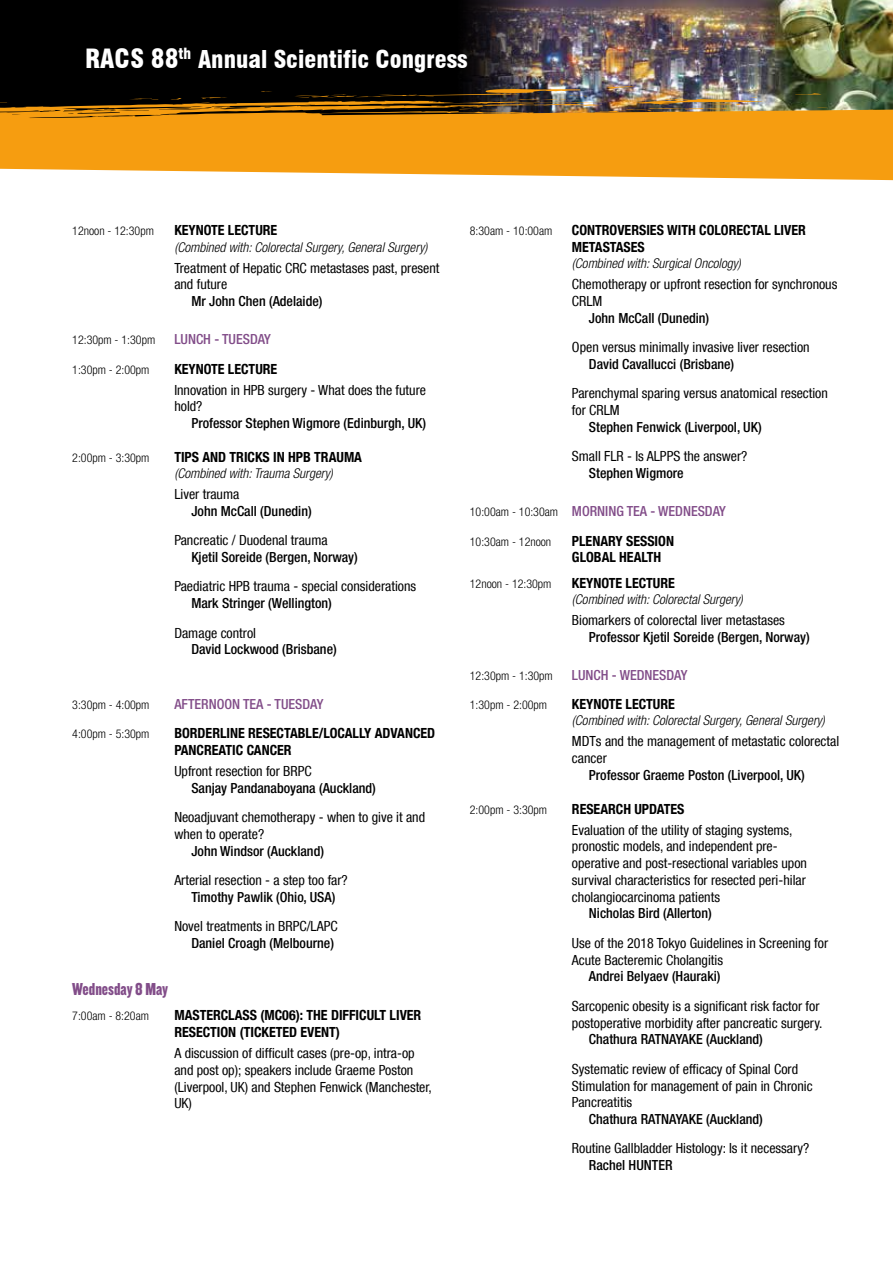
<style>
.page{position:relative;width:893px;height:1263px;background:#fff}
.page>*{position:absolute;margin:0;border:0;box-sizing:border-box;transform-origin:0 0}
.t1{font:900 condensed 24px "Swiss 721 BT";color:#fff}
.t2{font:18px "Knockout HTF69 Full Liteweight";color:#824d89}
.t3{font:condensed 13.95px/16.8px "Helvetica Neue LT Com";color:#000}
.t4{font:500 condensed 13.95px "Helvetica Neue LT Com";color:#000}
.t5{font:700 condensed 13.95px/16.8px "Helvetica Neue LT Com";color:#000}
.t6{font:500 condensed 13.95px "Helvetica Neue LT Com";color:#824d89}
.t7{font:italic 300 condensed 13.5px "Helvetica Neue LT Com";color:#000}
.t8{font:300 condensed 12px "Helvetica Neue LT Com";color:#000}
.s1{font-size:25.95px}
.s2{font-weight:300;font-size:12px;color:#000}
</style>
<div class="page">
<div style="left:0;top:0;width:893px;height:154px;background:#000"></div>
<img style="left:462px;top:0;width:431px;height:86px">
<svg style="left:0;top:86px;width:893px;height:94px;fill:#f69d10"></svg>
<h1 class="t1" style="left:85px;top:45px;width:384px"><span class="s1">RACS 88</span><sup>th</sup> Annual Scientific Congress</h1>
<p class="t8" style="left:72px;top:224px;width:83px">12noon - 12:30pm</p>
<p class="t5" style="left:174px;top:222px;width:104px">KEYNOTE LECTURE</p>
<p class="t7" style="left:174px;top:239px;width:255px">(Combined with: Colorectal Surgery, General Surgery)</p>
<p class="t3" style="left:174px;top:259px;width:267px">Treatment of Hepatic CRC metastases past, present and future</p>
<p class="t4" style="left:191px;top:293px;width:133px">Mr John Chen (Adelaide)</p>
<p class="t8" style="left:72px;top:333px;width:84px">12:30pm - 1:30pm</p>
<p class="t6" style="left:174px;top:331px;width:98px">LUNCH - TUESDAY</p>
<p class="t8" style="left:72px;top:362px;width:79px">1:30pm - 2:00pm</p>
<p class="t5" style="left:174px;top:360px;width:104px">KEYNOTE LECTURE</p>
<p class="t3" style="left:174px;top:381px;width:253px">Innovation in HPB surgery - What does the future hold?</p>
<p class="t4" style="left:191px;top:415px;width:236px">Professor Stephen Wigmore (Edinburgh, UK)</p>
<p class="t8" style="left:72px;top:451px;width:79px">2:00pm - 3:30pm</p>
<p class="t5" style="left:174px;top:448px;width:189px">TIPS AND TRICKS IN HPB TRAUMA</p>
<p class="t7" style="left:174px;top:465px;width:160px">(Combined with: Trauma Surgery)</p>
<p class="t3" style="left:174px;top:485px;width:67px">Liver trauma</p>
<p class="t4" style="left:191px;top:502px;width:122px">John McCall (Dunedin)</p>
<p class="t3" style="left:174px;top:532px;width:155px">Pancreatic / Duodenal trauma</p>
<p class="t4" style="left:191px;top:549px;width:168px">Kjetil Soreide (Bergen, Norway)</p>
<p class="t3" style="left:174px;top:578px;width:243px">Paediatric HPB trauma - special considerations</p>
<p class="t4" style="left:191px;top:595px;width:142px">Mark Stringer (Wellington)</p>
<p class="t3" style="left:174px;top:624px;width:83px">Damage control</p>
<p class="t4" style="left:191px;top:641px;width:147px">David Lockwood (Brisbane)</p>
<p class="t8" style="left:72px;top:697px;width:79px">3:30pm - 4:00pm</p>
<p class="t6" style="left:174px;top:695px;width:151px">AFTERNOON TEA - TUESDAY</p>
<p class="t8" style="left:72px;top:727px;width:79px">4:00pm - 5:30pm</p>
<p class="t5" style="left:174px;top:725px;width:262px">BORDERLINE RESECTABLE/LOCALLY ADVANCED<br>PANCREATIC CANCER</p>
<p class="t3" style="left:174px;top:762px;width:139px">Upfront resection for BRPC</p>
<p class="t4" style="left:191px;top:779px;width:186px">Sanjay Pandanaboyana (Auckland)</p>
<p class="t3" style="left:174px;top:809px;width:252px">Neoadjuvant chemotherapy - when to give it and when to operate?</p>
<p class="t4" style="left:191px;top:842px;width:134px">John Windsor (Auckland)</p>
<p class="t3" style="left:174px;top:871px;width:175px">Arterial resection - a step too far?</p>
<p class="t4" style="left:191px;top:888px;width:146px">Timothy Pawlik (Ohio, USA)</p>
<p class="t3" style="left:174px;top:918px;width:165px">Novel treatments in BRPC/LAPC</p>
<p class="t4" style="left:191px;top:935px;width:144px">Daniel Croagh (Melbourne)</p>
<p class="t2" style="left:72px;top:980px;width:97px">Wednesday 8 May</p>
<p class="t8" style="left:72px;top:1009px;width:78px">7:00am - 8:20am</p>
<p class="t5" style="left:174px;top:1007px;width:249px">MASTERCLASS (MC06): THE DIFFICULT LIVER<br>RESECTION (TICKETED EVENT)</p>
<p class="t3" style="left:174px;top:1045px;width:259px">A discussion of difficult cases (pre-op, intra-op and post op); speakers include Graeme Poston (Liverpool, UK) and Stephen Fenwick (Manchester, UK)</p>
<p class="t8" style="left:470px;top:224px;width:84px">8:30am - 10:00am</p>
<p class="t5" style="left:572px;top:222px;width:235px">CONTROVERSIES WITH COLORECTAL LIVER<br>METASTASES</p>
<p class="t7" style="left:572px;top:256px;width:170px">(Combined with: Surgical Oncology)</p>
<p class="t3" style="left:572px;top:276px;width:267px">Chemotherapy or upfront resection for synchronous<br>CRLM</p>
<p class="t4" style="left:589px;top:309px;width:122px">John McCall (Dunedin)</p>
<p class="t3" style="left:572px;top:339px;width:239px">Open versus minimally invasive liver resection</p>
<p class="t4" style="left:589px;top:356px;width:147px">David Cavallucci (Brisbane)</p>
<p class="t3" style="left:572px;top:385px;width:257px">Parenchymal sparing versus anatomical resection for CRLM</p>
<p class="t4" style="left:589px;top:419px;width:174px">Stephen Fenwick (Liverpool, UK)</p>
<p class="t3" style="left:572px;top:448px;width:177px">Small FLR - Is ALPPS the answer?</p>
<p class="t4" style="left:589px;top:465px;width:96px">Stephen Wigmore</p>
<p class="t6" style="left:470px;top:503px;width:258px"><span class="s2">10:00am - 10:30am</span> MORNING TEA - WEDNESDAY</p>
<p class="t8" style="left:470px;top:535px;width:83px">10:30am - 12noon</p>
<p class="t5" style="left:572px;top:532px;width:104px">PLENARY SESSION<br>GLOBAL HEALTH</p>
<p class="t8" style="left:470px;top:577px;width:83px">12noon - 12:30pm</p>
<p class="t5" style="left:572px;top:574px;width:104px">KEYNOTE LECTURE</p>
<p class="t7" style="left:572px;top:591px;width:172px">(Combined with: Colorectal Surgery)</p>
<p class="t3" style="left:572px;top:611px;width:214px">Biomarkers of colorectal liver metastases</p>
<p class="t4" style="left:589px;top:628px;width:222px">Professor Kjetil Soreide (Bergen, Norway)</p>
<p class="t8" style="left:470px;top:668px;width:84px">12:30pm - 1:30pm</p>
<p class="t6" style="left:572px;top:666px;width:117px">LUNCH - WEDNESDAY</p>
<p class="t8" style="left:470px;top:698px;width:79px">1:30pm - 2:00pm</p>
<p class="t5" style="left:572px;top:696px;width:104px">KEYNOTE LECTURE</p>
<p class="t7" style="left:572px;top:713px;width:255px">(Combined with: Colorectal Surgery, General Surgery)</p>
<p class="t3" style="left:572px;top:733px;width:269px">MDTs and the management of metastatic colorectal cancer</p>
<p class="t4" style="left:589px;top:767px;width:217px">Professor Graeme Poston (Liverpool, UK)</p>
<p class="t8" style="left:470px;top:802px;width:79px">2:00pm - 3:30pm</p>
<p class="t5" style="left:572px;top:800px;width:114px">RESEARCH UPDATES</p>
<p class="t3" style="left:572px;top:821px;width:237px">Evaluation of the utility of staging systems, pronostic models, and independent pre&shy;operative and post-resectional variables upon survival characteristics for resected peri-hilar cholangiocarcinoma patients</p>
<p class="t4" style="left:589px;top:905px;width:124px">Nicholas Bird (Allerton)</p>
<p class="t3" style="left:572px;top:934px;width:258px">Use of the 2018 Tokyo Guidelines in Screening for<br>Acute Bacteremic Cholangitis</p>
<p class="t4" style="left:589px;top:968px;width:133px">Andrei Belyaev (Hauraki)</p>
<p class="t3" style="left:572px;top:997px;width:252px">Sarcopenic obesity is a significant risk factor for postoperative morbidity after pancreatic surgery.</p>
<p class="t4" style="left:589px;top:1031px;width:175px">Chathura RATNAYAKE (Auckland)</p>
<p class="t3" style="left:572px;top:1060px;width:242px">Systematic review of efficacy of Spinal Cord<br>Stimulation for management of pain in Chronic<br>Pancreatitis</p>
<p class="t4" style="left:589px;top:1111px;width:175px">Chathura RATNAYAKE (Auckland)</p>
<p class="t3" style="left:572px;top:1140px;width:239px">Routine Gallbladder Histology: Is it necessary?</p>
<p class="t4" style="left:589px;top:1157px;width:85px">Rachel HUNTER</p>
</div>
